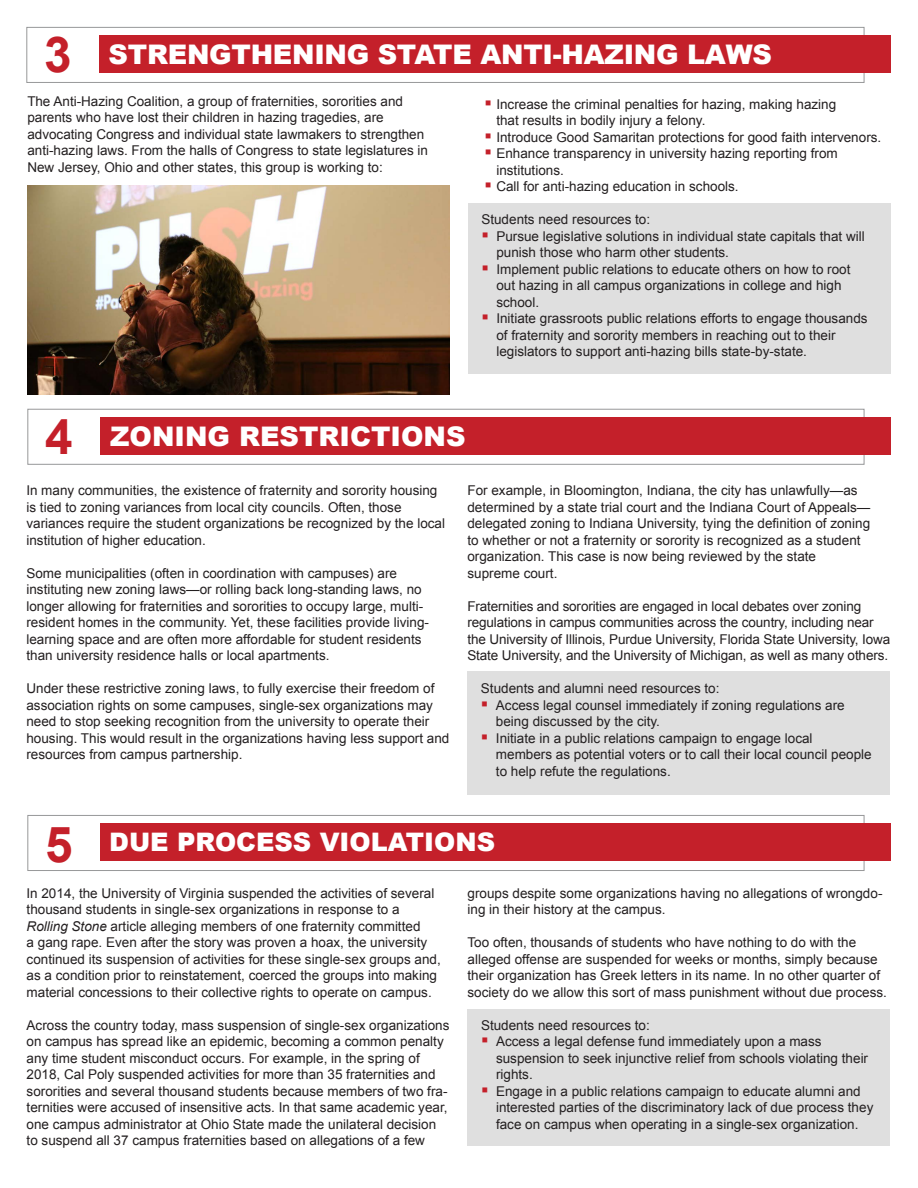
<style>
.page{position:relative;width:918px;height:1188px;background:#fff}
.page>*{position:absolute;margin:0;border:0;box-sizing:border-box;transform-origin:0 0}
.t1{font:700 49.5px "Arial";color:#c4202a}
.t2{font:900 27px "Arial";letter-spacing:-.01em;color:#fff}
.t3{font:900 25.5px "Arial";color:#fff}
.t4{font:13.5px/16.5px "Arial";color:#231f20}
.s1{color:#c4202a}
.s2{font-style:italic}
</style>
<div class="page">
<div style="left:468px;top:203px;width:423px;height:171px;background:#dfdfdf"></div>
<div style="left:467px;top:671px;width:423px;height:124px;background:#dfdfdf"></div>
<div style="left:467px;top:1009px;width:423px;height:137px;background:#dfdfdf"></div>
<img style="left:28px;top:185px;width:422px;height:209px">
<div style="left:26px;top:27px;width:838px;height:56px;border:1px solid #979899"></div>
<div style="left:99px;top:35px;width:791px;height:38px;background:#c4202a"></div>
<div style="left:27px;top:815px;width:837px;height:56px;border:1px solid #979899"></div>
<div style="left:27px;top:409px;width:837px;height:56px;border:1px solid #979899"></div>
<div style="left:100px;top:823px;width:791px;height:38px;background:#c4202a"></div>
<div style="left:100px;top:417px;width:791px;height:38px;background:#c4202a"></div>
<p class="t1" style="left:44px;top:22px;width:29px">3</p>
<p class="t2" style="left:109px;top:35px;width:665px">STRENGTHENING STATE ANTI-HAZING LAWS</p>
<p class="t4" style="left:27px;top:93px;width:402px">The Anti-Hazing Coalition, a group of fraternities, sororities and parents who have lost their children in hazing tragedies, are advocating Congress and individual state lawmakers to strengthen anti-hazing laws. From the halls of Congress to state legislatures in New Jersey, Ohio and other states, this group is working to:</p>
<p class="t4" style="left:496px;top:96px;width:341px;text-indent:-12px"><span class="s1">▪</span> Increase the criminal penalties for hazing, making hazing that results in bodily injury a felony.</p>
<p class="t4" style="left:484px;top:129px;width:398px"><span class="s1">▪</span> Introduce Good Samaritan protections for good faith intervenors.</p>
<p class="t4" style="left:496px;top:145px;width:343px;text-indent:-12px"><span class="s1">▪</span> Enhance transparency in university hazing reporting from institutions.</p>
<p class="t4" style="left:484px;top:178px;width:256px"><span class="s1">▪</span> Call for anti-hazing education in schools.</p>
<p class="t4" style="left:481px;top:211px;width:170px">Students need resources to:</p>
<p class="t4" style="left:496px;top:228px;width:370px;text-indent:-15px"><span class="s1">▪</span> Pursue legislative solutions in individual state capitals that will punish those who harm other students.</p>
<p class="t4" style="left:496px;top:261px;width:356px;text-indent:-15px"><span class="s1">▪</span> Implement public relations to educate others on how to root out hazing in all campus organizations in college and high school.</p>
<p class="t4" style="left:496px;top:310px;width:373px;text-indent:-15px"><span class="s1">▪</span> Initiate grassroots public relations efforts to engage thousands of fraternity and sorority members in reaching out to their legislators to support anti-hazing bills state-by-state.</p>
<p class="t1" style="left:45px;top:403px;width:29px">4</p>
<p class="t2" style="left:110px;top:417px;width:357px">ZONING RESTRICTIONS</p>
<p class="t4" style="left:26px;top:482px;width:420px">In many communities, the existence of fraternity and sorority housing is tied to zoning variances from local city councils. Often, those variances require the student organizations be recognized by the local institution of higher education.</p>
<p class="t4" style="left:26px;top:565px;width:404px">Some municipalities (often in coordination with campuses) are instituting new zoning laws—or rolling back long-standing laws, no longer allowing for fraternities and sororities to occupy large, multi&shy;resident homes in the community. Yet, these facilities provide living&shy;learning space and are often more affordable for student residents than university residence halls or local apartments.</p>
<p class="t4" style="left:26px;top:680px;width:424px">Under these restrictive zoning laws, to fully exercise their freedom of association rights on some campuses, single-sex organizations may need to stop seeking recognition from the university to operate their housing. This would result in the organizations having less support and resources from campus partnership.</p>
<p class="t4" style="left:467px;top:482px;width:404px">For example, in Bloomington, Indiana, the city has unlawfully—as determined by a state trial court and the Indiana Court of Appeals— delegated zoning to Indiana University, tying the definition of zoning to whether or not a fraternity or sorority is recognized as a student organization. This case is now being reviewed by the state</p>
<p class="t4" style="left:467px;top:565px;width:92px">supreme court.</p>
<p class="t4" style="left:467px;top:598px;width:424px">Fraternities and sororities are engaged in local debates over zoning regulations in campus communities across the country, including near the University of Illinois, Purdue University, Florida State University, Iowa State University, and the University of Michigan, as well as many others.</p>
<p class="t4" style="left:481px;top:680px;width:240px">Students and alumni need resources to:</p>
<p class="t4" style="left:496px;top:697px;width:350px;text-indent:-15px"><span class="s1">▪</span> Access legal counsel immediately if zoning regulations are being discussed by the city.</p>
<p class="t4" style="left:496px;top:730px;width:377px;text-indent:-15px"><span class="s1">▪</span> Initiate in a public relations campaign to engage local members as potential voters or to call their local council people to help refute the regulations.</p>
<p class="t1" style="left:45px;top:811px;width:29px">5</p>
<p class="t3" style="left:109px;top:824px;width:387px">DUE PROCESS VIOLATIONS</p>
<p class="t4" style="left:27px;top:885px;width:416px">In 2014, the University of Virginia suspended the activities of several thousand students in single-sex organizations in response to a <span class="s2">Rolling Stone</span> article alleging members of one fraternity committed<br>a gang rape. Even after the story was proven a hoax, the university continued its suspension of activities for these single-sex groups and, as a condition prior to reinstatement, coerced the groups into making material concessions to their collective rights to operate on campus.</p>
<p class="t4" style="left:27px;top:1017px;width:424px">Across the country today, mass suspension of single-sex organizations on campus has spread like an epidemic, becoming a common penalty any time student misconduct occurs. For example, in the spring of 2018, Cal Poly suspended activities for more than 35 fraternities and sororities and several thousand students because members of two fra&shy;ternities were accused of insensitive acts. In that same academic year, one campus administrator at Ohio State made the unilateral decision to suspend all 37 campus fraternities based on allegations of a few</p>
<p class="t4" style="left:468px;top:885px;width:417px">groups despite some organizations having no allegations of wrongdo&shy;ing in their history at the campus.</p>
<p class="t4" style="left:468px;top:935px;width:421px">Too often, thousands of students who have nothing to do with the alleged offense are suspended for weeks or months, simply because their organization has Greek letters in its name. In no other quarter of society do we allow this sort of mass punishment without due process.</p>
<p class="t4" style="left:481px;top:1017px;width:170px">Students need resources to:</p>
<p class="t4" style="left:496px;top:1034px;width:374px;text-indent:-15px"><span class="s1">▪</span> Access a legal defense fund immediately upon a mass suspension to seek injunctive relief from schools violating their rights.</p>
<p class="t4" style="left:496px;top:1083px;width:379px;text-indent:-15px"><span class="s1">▪</span> Engage in a public relations campaign to educate alumni and interested parties of the discriminatory lack of due process they face on campus when operating in a single-sex organization.</p>
</div>
